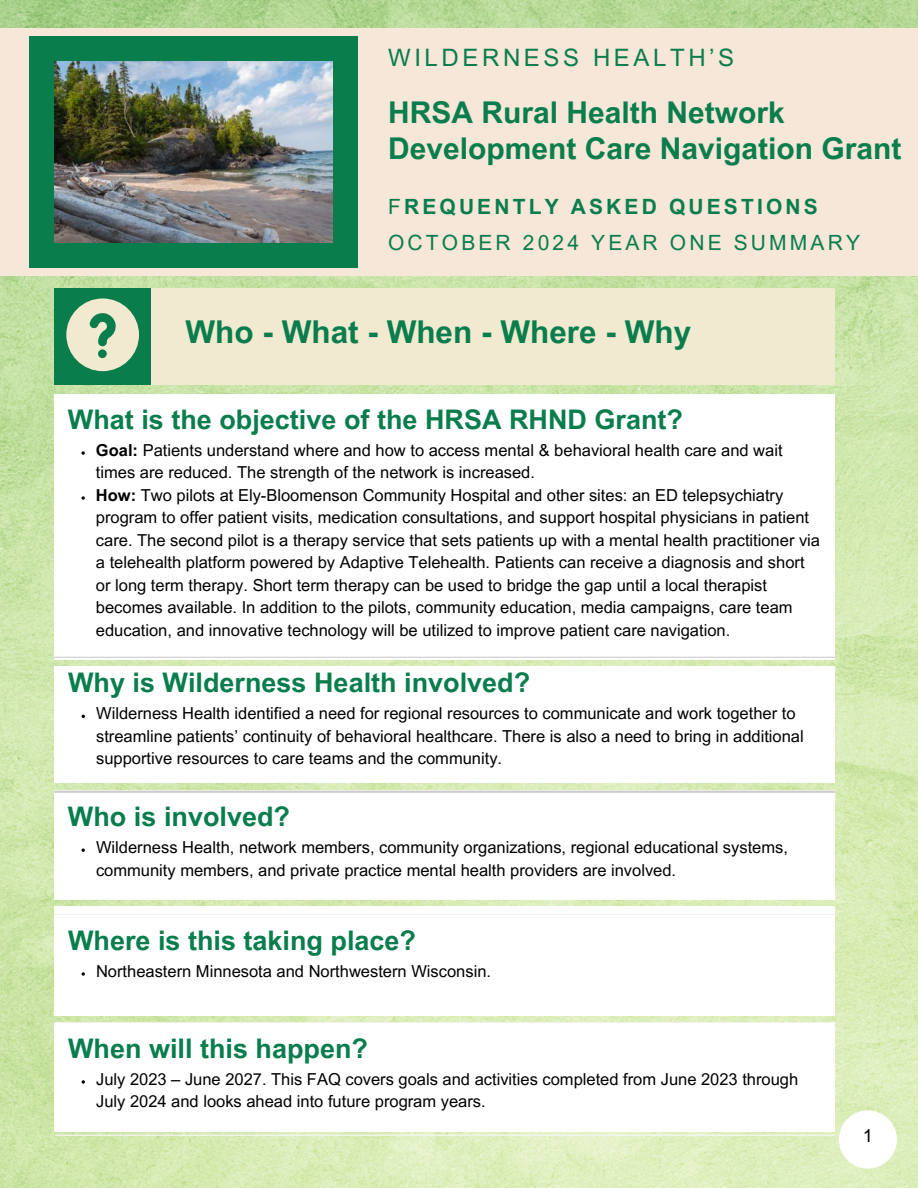
<style>
.page{position:relative;width:918px;height:1188px;background:#fff}
.page>*{position:absolute;margin:0;border:0;box-sizing:border-box;transform-origin:0 0}
.t1{font:700 31.5px "Arial MT Pro";color:#097d4c}
.t2{font:700 30px/36px "Arial MT Pro";color:#097d4c}
.t3{font:700 27px "Arial MT Pro";color:#097d4c}
.t4{font:24px "Arial MT Pro";letter-spacing:.15em;color:#097d4c}
.t5{font:21px "Arial MT Pro";letter-spacing:.15em;color:#097d4c}
.t6{font:700 21px "Arial MT Pro";letter-spacing:.15em;color:#097d4c}
.t7{font:18px "Arial MT Pro";color:#000}
.t8{font:16.5px/22.5px "Arial MT Pro";color:#000}
.s1{font-weight:400}
.s2{font-weight:700}
</style>
<div class="page">
<img style="left:0;top:0;width:918px;height:1188px">
<div style="left:0;top:29px;width:918px;height:247px;background:#f6e7d8"></div>
<div style="left:29px;top:36px;width:329px;height:232px;background:#097d4c"></div>
<img style="left:54px;top:61px;width:278px;height:182px">
<div style="left:54px;top:288px;width:781px;height:97px;background:#f1ead1"></div>
<div style="left:54px;top:288px;width:97px;height:97px;background:#097d4c"></div>
<svg style="left:66px;top:298px;width:73px;height:73px"></svg>
<div style="left:54px;top:394px;width:781px;height:266px;background:#fff"></div>
<svg style="left:81px;top:451px;width:4px;height:4px"></svg>
<svg style="left:81px;top:496px;width:4px;height:4px"></svg>
<div style="left:54px;top:790px;width:781px;height:110px;background:#fff"></div>
<div style="left:54px;top:666px;width:781px;height:117px;background:#fff"></div>
<hr style="left:55px;top:657px;width:780px;height:1px;background:#dbdbdb">
<hr style="left:55px;top:792px;width:780px;height:1px;background:#dbdbdb">
<svg style="left:81px;top:849px;width:4px;height:3px"></svg>
<hr style="left:54px;top:790px;width:781px;height:2px;background:#dbdbdb">
<hr style="left:54px;top:906px;width:781px;height:1px;background:#dbdbdb">
<div style="left:55px;top:906px;width:780px;height:109px;background:#fff"></div>
<svg style="left:82px;top:972px;width:3px;height:4px"></svg>
<div style="left:55px;top:1022px;width:780px;height:109px;background:#fff"></div>
<svg style="left:82px;top:1080px;width:3px;height:4px"></svg>
<hr style="left:55px;top:1135px;width:780px;height:1px;background:#fff">
<div style="left:839px;top:1110px;width:58px;height:59px;background:#fff;border-radius:50%"></div>
<p class="t4" style="left:388px;top:48px;width:348px">WILDERNESS HEALTH’S</p>
<p class="t2" style="left:388px;top:98px;width:515px">HRSA Rural Health Network<br>Development Care Navigation Grant</p>
<p class="t6" style="left:388px;top:199px;width:431px"><span class="s1">F</span>REQUENTLY ASKED QUESTIONS</p>
<p class="t5" style="left:388px;top:235px;width:473px">OCTOBER 2024 YEAR ONE SUMMARY</p>
<p class="t1" style="left:185px;top:320px;width:507px">Who - What - When - Where - Why</p>
<h2 class="t3" style="left:68px;top:409px;width:617px">What is the objective of the HRSA RHND Grant?</h2>
<h1 class="t8" style="left:96px;top:441px;width:688px"><span class="s2">Goal:</span> Patients understand where and how to access mental &amp; behavioral health care and wait times are reduced. The strength of the network is increased.</h1>
<p class="t8" style="left:96px;top:486px;width:726px"><span class="s2">How:</span> Two pilots at Ely-Bloomenson Community Hospital and other sites: an ED telepsychiatry program to offer patient visits, medication consultations, and support hospital physicians in patient care. The second pilot is a therapy service that sets patients up with a mental health practitioner via a telehealth platform powered by Adaptive Telehealth. Patients can receive a diagnosis and short or long term therapy. Short term therapy can be used to bridge the gap until a local therapist becomes available. In addition to the pilots, community education, media campaigns, care team education, and innovative technology will be utilized to improve patient care navigation.</p>
<p class="t3" style="left:68px;top:673px;width:464px">Why is Wilderness Health involved?</p>
<p class="t8" style="left:96px;top:704px;width:709px">Wilderness Health identified a need for regional resources to communicate and work together to streamline patients’ continuity of behavioral healthcare. There is also a need to bring in additional supportive resources to care teams and the community.</p>
<h1 class="t3" style="left:68px;top:806px;width:224px">Who is involved?</h1>
<p class="t8" style="left:96px;top:838px;width:693px">Wilderness Health, network members, community organizations, regional educational systems, community members, and private practice mental health providers are involved.</p>
<p class="t3" style="left:68px;top:930px;width:350px">Where is this taking place?</p>
<p class="t8" style="left:96px;top:962px;width:397px">Northeastern Minnesota and Northwestern Wisconsin.</p>
<p class="t3" style="left:68px;top:1038px;width:302px">When will this happen?</p>
<p class="t8" style="left:96px;top:1070px;width:704px">July 2023 – June 2027. This FAQ covers goals and activities completed from June 2023 through<br>July 2024 and looks ahead into future program years.</p>
<p class="t7" style="left:863px;top:1129px;width:12px">1</p>
</div>
